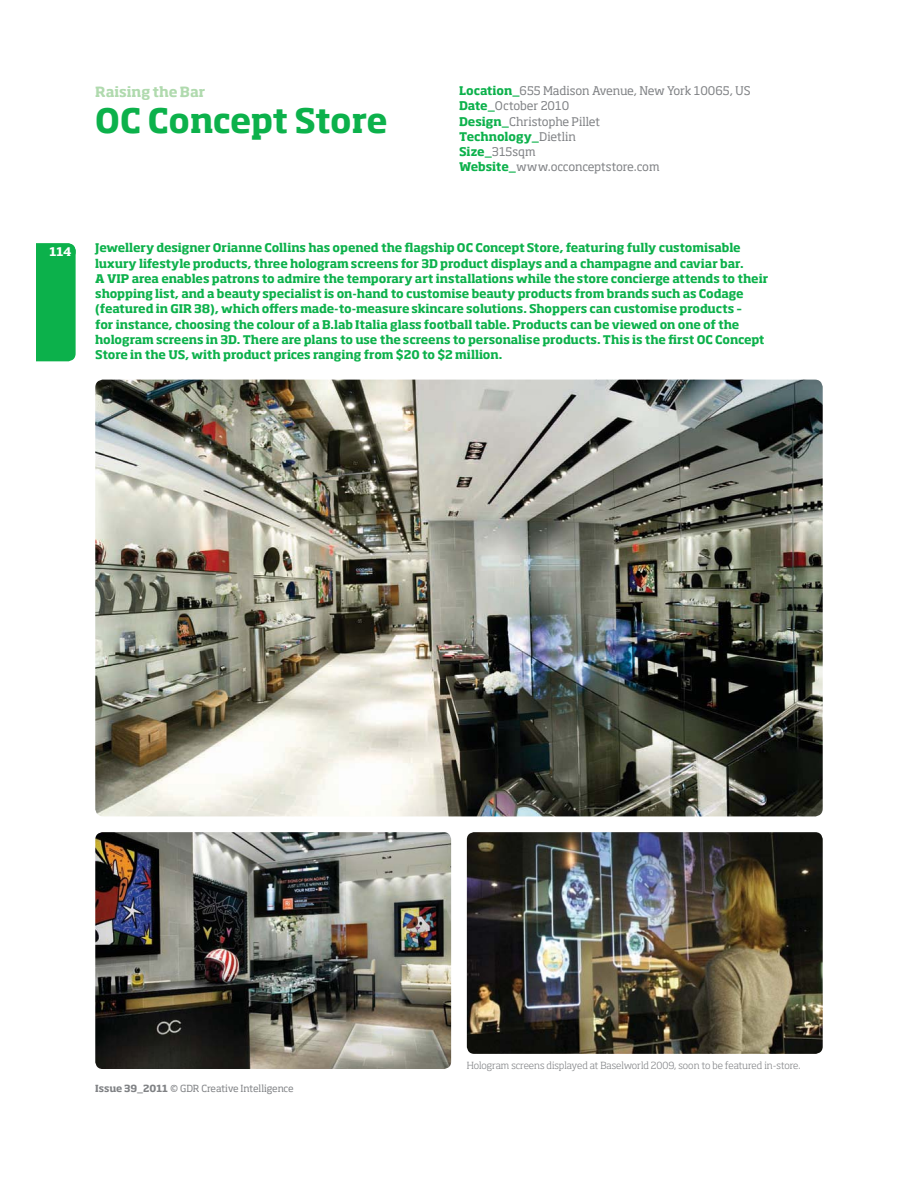
<style>
.page{position:relative;width:918px;height:1188px;background:#fff}
.page>*{position:absolute;margin:0;border:0;box-sizing:border-box;transform-origin:0 0}
.t1{font:700 33.3px "Soho Std";letter-spacing:-.02em;color:#0cb14b}
.t2{font:700 13.8px "Soho Std";letter-spacing:-.005em;color:#b0daae}
.t3{font:700 11.85px/15.3px "Soho Std";letter-spacing:-.005em;color:#0cb14b}
.t4{font:11.85px/15.3px "Soho Std";color:#808285}
.t5{font:700 11.85px "Soho Std";color:#fff}
.t6{font:300 9.75px "Soho Std";color:#808285}
.t7{font:9.75px "Soho Std";letter-spacing:-.02em;color:#808285}
.s1{font-weight:700;color:#0cb14b}
.s2{font-weight:700}
</style>
<div class="page">
<img style="left:95px;top:832px;width:356px;height:237px;border-radius:7px">
<img style="left:467px;top:832px;width:356px;height:222px;border-radius:7px">
<img style="left:95px;top:380px;width:728px;height:436px;border-radius:8px">
<div style="left:36px;top:243px;width:40px;height:118px;background:#0cb14b"></div>
<div style="left:40px;top:247px;width:32px;height:13px;background:#0cb14b"></div>
<p class="t2" style="left:95px;top:86px;width:112px">Raising the Bar</p>
<h1 class="t1" style="left:95px;top:107px;width:294px">OC Concept Store</h1>
<p class="t4" style="left:459px;top:84px;width:293px"><span class="s1">Location_</span>655 Madison Avenue, New York 10065, US<br><span class="s1">Date_</span>October 2010<br><span class="s1">Design_</span>Christophe Pillet<br><span class="s1">Technology_</span>Dietlin<br><span class="s1">Size_</span>315sqm<br><span class="s1">Website_</span>www.occonceptstore.com</p>
<p class="t5" style="left:49px;top:247px;width:24px">114</p>
<p class="t3" style="left:95px;top:241px;width:674px">Jewellery designer Orianne Collins has opened the flagship OC Concept Store, featuring fully customisable luxury lifestyle products, three hologram screens for 3D product displays and a champagne and caviar bar.<br>A VIP area enables patrons to admire the temporary art installations while the store concierge attends to their shopping list, and a beauty specialist is on-hand to customise beauty products from brands such as Codage (featured in GIR 38), which offers made-to-measure skincare solutions. Shoppers can customise products –<br>for instance, choosing the colour of a B.lab Italia glass football table. Products can be viewed on one of the hologram screens in 3D. There are plans to use the screens to personalise products. This is the first OC Concept Store in the US, with product prices ranging from $20 to $2 million.</p>
<p class="t7" style="left:95px;top:1085px;width:200px"><span class="s2">Issue 39_2011</span> © GDR Creative Intelligence</p>
<p class="t6" style="left:467px;top:1061px;width:335px">Hologram screens displayed at Baselworld 2009, soon to be featured in-store.</p>
</div>
